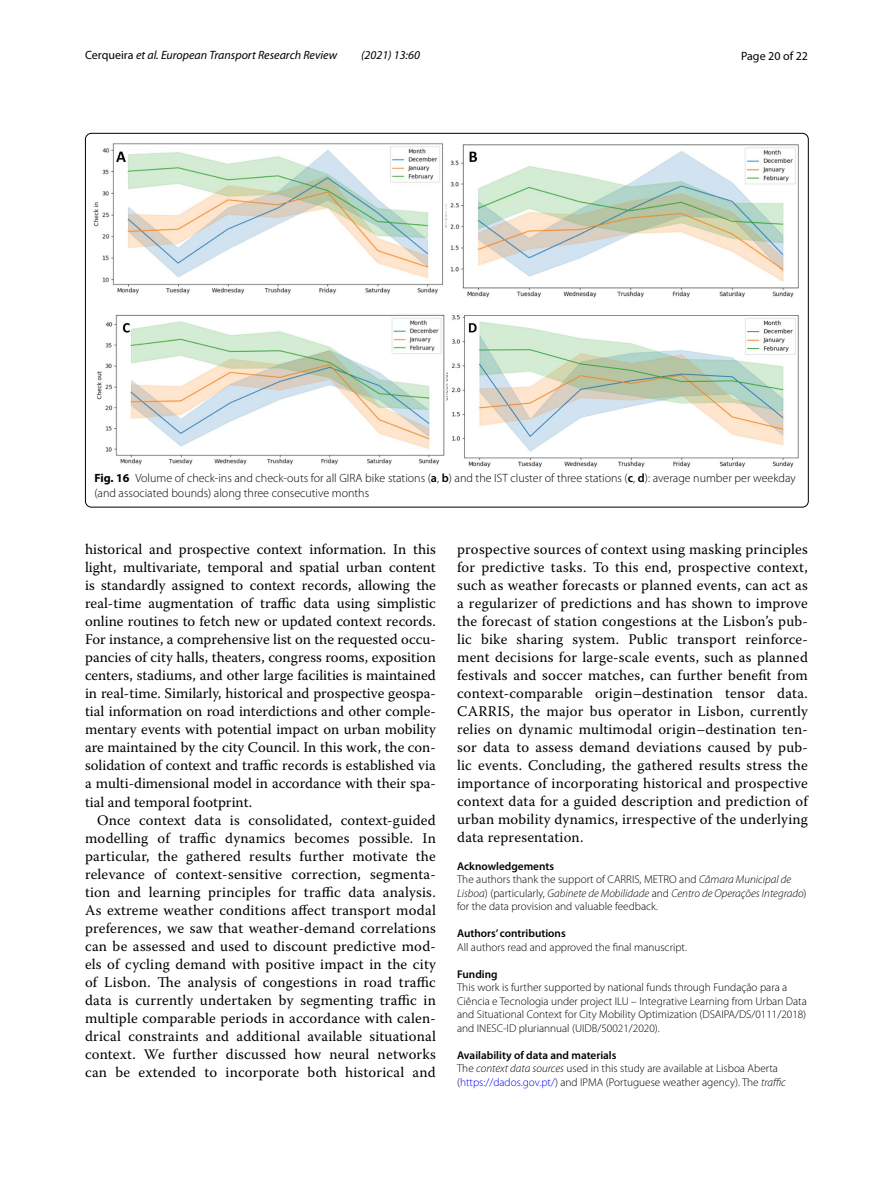
<style>
.page{position:relative;width:893px;height:1187px;background:#fff}
.page>*{position:absolute;margin:0;border:0;box-sizing:border-box;transform-origin:0 0}
.t1{font:14.7px/18px "Warnock Pro";letter-spacing:.015em;color:#000;text-align:justify}
.t2{font:300 12px/15px "Myriad Pro";color:#000}
.t3{font:italic 12px "Myriad Pro";color:#000}
.t4{font:12px "Myriad Pro";color:#000}
.t5{font:300 11.25px/13.5px "Myriad Pro";color:#000}
.t6{font:600 11.25px "Myriad Pro";color:#000}
.s1{font-style:normal}
.s2{font-weight:700}
.s3{font-weight:600}
.s4{font-style:italic}
.s5{color:#00f}
</style>
<div class="page">
<img style="left:94px;top:143px;width:705px;height:324px">
<p class="t3" style="left:85px;top:48px;width:254px"><span class="s1">Cerqueira</span> et al. European Transport Research Review</p>
<p class="t3" style="left:361px;top:48px;width:60px">(2021) 13:60</p>
<p class="t4" style="left:741px;top:48px;width:68px">Page 20 of 22</p>
<p class="t2" style="left:94px;top:471px;width:703px"><span class="s2">Fig. 16</span> Volume of check-ins and check-outs for all GIRA bike stations (<span class="s3">a</span>, <span class="s3">b</span>) and the IST cluster of three stations (<span class="s3">c</span>, <span class="s3">d</span>): average number per weekday (and associated bounds) along three consecutive months</p>
<p class="t1" style="left:85px;top:540px;width:352px">historical and prospective context information. In this light, multivariate, temporal and spatial urban content is standardly assigned to context records, allowing the real-time augmentation of traffic data using simplistic online routines to fetch new or updated context records.<br>For instance, a comprehensive list on the requested occu&shy;pancies of city halls, theaters, congress rooms, exposition centers, stadiums, and other large facilities is maintained in real-time. Similarly, historical and prospective geospa&shy;tial information on road interdictions and other comple&shy;mentary events with potential impact on urban mobility are maintained by the city Council. In this work, the con&shy;solidation of context and traffic records is established via a multi-dimensional model in accordance with their spa&shy;tial and temporal footprint.</p>
<p class="t1" style="left:85px;top:810px;width:352px;text-indent:12px">Once context data is consolidated, context-guided modelling of traffic dynamics becomes possible. In particular, the gathered results further motivate the relevance of context-sensitive correction, segmenta&shy;tion and learning principles for traffic data analysis.<br>As extreme weather conditions affect transport modal preferences, we saw that weather-demand correlations can be assessed and used to discount predictive mod&shy;els of cycling demand with positive impact in the city of Lisbon. The analysis of congestions in road traffic data is currently undertaken by segmenting traffic in multiple comparable periods in accordance with calen&shy;drical constraints and additional available situational context. We further discussed how neural networks can be extended to incorporate both historical and</p>
<p class="t1" style="left:457px;top:540px;width:352px">prospective sources of context using masking principles for predictive tasks. To this end, prospective context, such as weather forecasts or planned events, can act as a regularizer of predictions and has shown to improve the forecast of station congestions at the Lisbon’s pub&shy;lic bike sharing system. Public transport reinforce&shy;ment decisions for large-scale events, such as planned festivals and soccer matches, can further benefit from context-comparable origin–destination tensor data.<br>CARRIS, the major bus operator in Lisbon, currently relies on dynamic multimodal origin–destination ten&shy;sor data to assess demand deviations caused by pub&shy;lic events. Concluding, the gathered results stress the importance of incorporating historical and prospective context data for a guided description and prediction of urban mobility dynamics, irrespective of the underlying data representation.</p>
<p class="t5" style="left:457px;top:859px;width:351px"><span class="s3">Acknowledgements<br></span>The authors thank the support of CARRIS, METRO and <span class="s4">Câmara Municipal de Lisboa</span>) (particularly, <span class="s4">Gabinete de Mobilidade</span> and <span class="s4">Centro de Operações Integrado</span>) for the data provision and valuable feedback.</p>
<p class="t6" style="left:457px;top:926px;width:110px">Authors’ contributions</p>
<p class="t5" style="left:457px;top:940px;width:231px">All authors read and approved the final manuscript.</p>
<p class="t6" style="left:457px;top:966px;width:42px">Funding</p>
<p class="t5" style="left:457px;top:980px;width:351px">This work is further supported by national funds through Fundação para a Ciência e Tecnologia under project ILU – Integrative Learning from Urban Data and Situational Context for City Mobility Optimization (DSAIPA/DS/0111/2018) and INESC-ID pluriannual (UIDB/50021/2020).</p>
<p class="t5" style="left:457px;top:1048px;width:330px"><span class="s3">Availability of data and materials<br></span>The <span class="s4">context data sources</span> used in this study are available at Lisboa Aberta (<span class="s5">https://dados.gov.pt/</span>) and IPMA (Portuguese weather agency). The <span class="s4">traffic</span></p>
</div>
